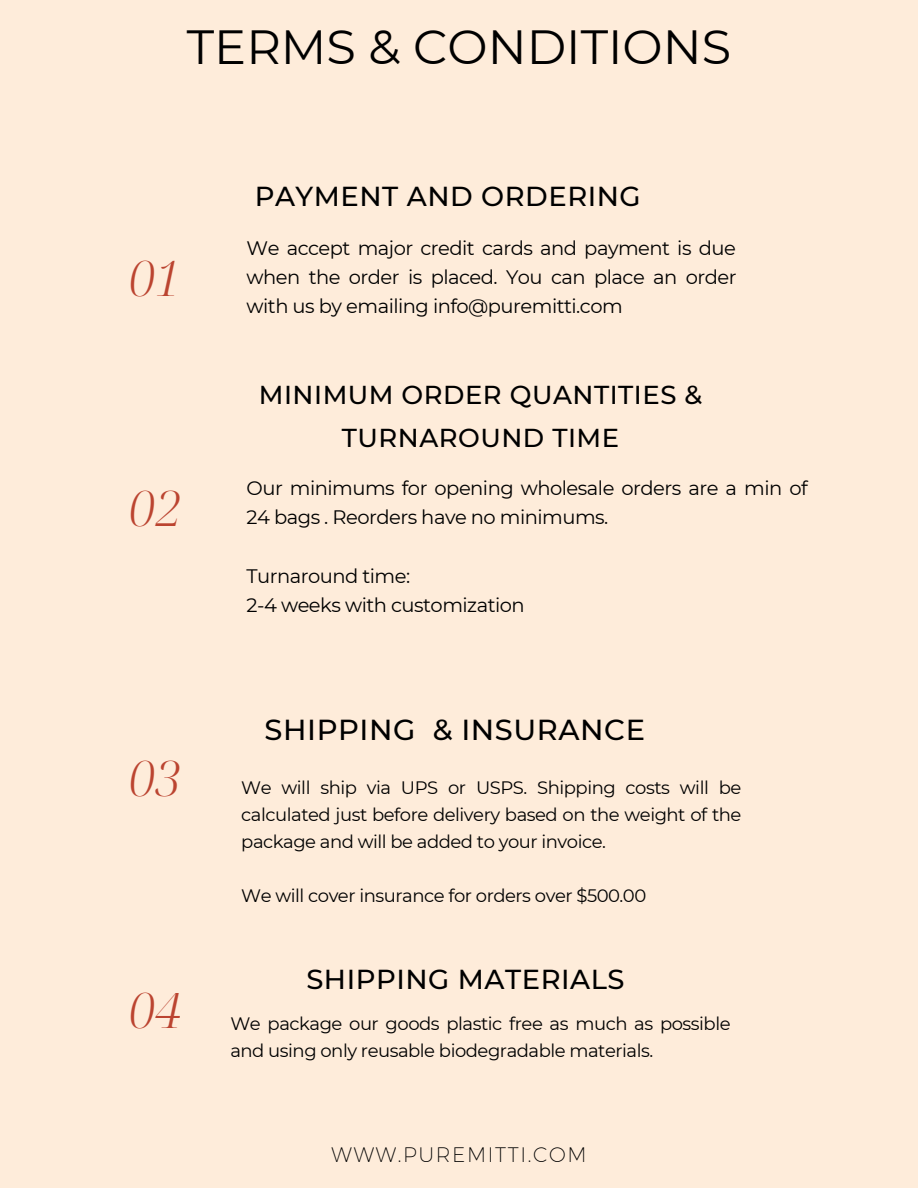
<style>
.page{position:relative;width:918px;height:1188px;background:#feecda}
.page>*{position:absolute;margin:0;border:0;box-sizing:border-box;transform-origin:0 0}
.t1{font:italic 300 49.05px "Noto Serif Display";color:#bb4430}
.t2{font:47.85px "Montserrat";color:#000}
.t3{font:500 28.95px "Montserrat";letter-spacing:.02em;color:#000}
.t4{font:500 27.45px "Montserrat";letter-spacing:.02em;color:#000}
.t5{font:500 25.95px/42.8px "Montserrat";letter-spacing:.02em;color:#000;text-align:center}
.t6{font:300 20.4px "Kief Montaser Extra";letter-spacing:.08em;color:#000}
.t7{font:19.5px/29.2px "Montserrat";letter-spacing:-.025em;color:#000}
.t8{font:18px/27px "Montserrat";letter-spacing:-.025em;color:#000;text-align:justify}
</style>
<div class="page">
<h2 class="t2" style="left:187px;top:18px;width:546px">TERMS &amp; CONDITIONS</h2>
<h1 class="t1" style="left:129px;top:243px;width:54px">01</h1>
<h3 class="t4" style="left:255px;top:179px;width:388px">PAYMENT AND ORDERING</h3>
<p class="t7" style="left:247px;top:233px;width:491px;text-align:justify">We accept major credit cards and payment is due when the order is placed. You can place an order with us by emailing info@puremitti.com</p>
<h1 class="t1" style="left:129px;top:474px;width:54px">02</h1>
<h1 class="t1" style="left:129px;top:744px;width:54px">03</h1>
<h1 class="t1" style="left:129px;top:976px;width:54px">04</h1>
<h3 class="t5" style="left:259px;top:374px;width:445px">MINIMUM ORDER QUANTITIES &amp;<br>TURNAROUND TIME</h3>
<p class="t7" style="left:247px;top:473px;width:563px">Our minimums for opening wholesale orders are a min of<br>24 bags . Reorders have no minimums.</p>
<p class="t7" style="left:247px;top:561px;width:280px">Turnaround time:<br>2-4 weeks with customization</p>
<h3 class="t3" style="left:265px;top:712px;width:382px">SHIPPING &amp; INSURANCE</h3>
<p class="t8" style="left:241px;top:774px;width:502px">We will ship via UPS or USPS. Shipping costs will be calculated just before delivery based on the weight of the package and will be added to your invoice.</p>
<p class="t8" style="left:241px;top:882px;width:407px">We will cover insurance for orders over $500.00</p>
<h3 class="t4" style="left:306px;top:962px;width:320px">SHIPPING MATERIALS</h3>
<p class="t8" style="left:230px;top:1010px;width:502px">We package our goods plastic free as much as possible and using only reusable biodegradable materials.</p>
<p class="t6" style="left:332px;top:1142px;width:256px">WWW.PUREMITTI.COM</p>
</div>
